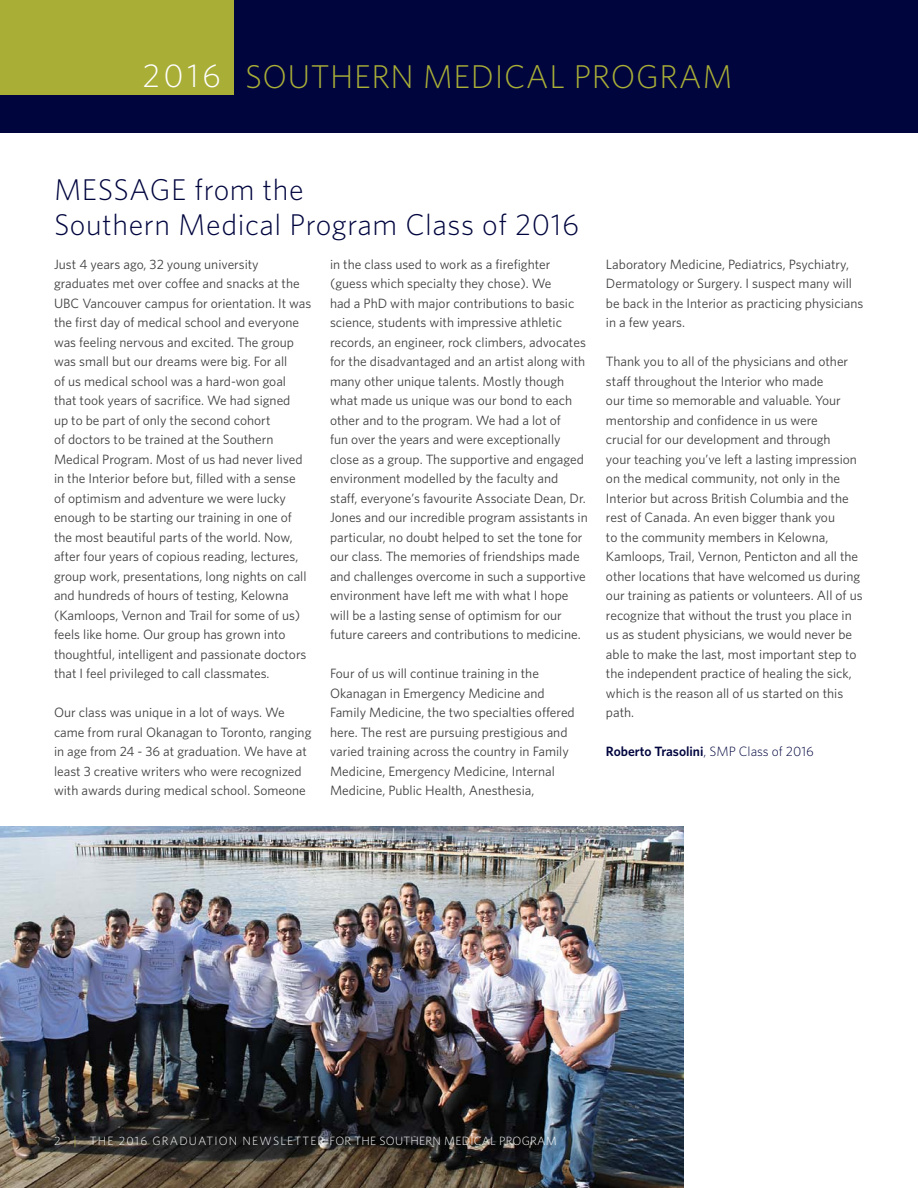
<style>
.page{position:relative;width:918px;height:1188px;background:#fff}
.page>*{position:absolute;margin:0;border:0;box-sizing:border-box;transform-origin:0 0}
.t1{font:300 33px "Whitney";letter-spacing:.02em;color:#a9ae37}
.t2{font:300 30px/34.5px "Whitney";letter-spacing:.02em;color:#00053e}
.t3{font:13.5px/19.5px "Whitney";color:#414042}
.t4{font:600 13.5px "Whitney";color:#00053e}
.t5{font:300 12px "Whitney";letter-spacing:.02em;color:#fff}
.s1{color:#fff}
.s2{font-weight:300}
.s3{color:#a9ae37}
</style>
<div class="page">
<img style="left:0;top:826px;width:684px;height:362px">
<div style="left:0;top:0;width:918px;height:133px;background:#00053e"></div>
<div style="left:0;top:0;width:234px;height:95px;background:#a9ae37"></div>
<h1 class="t1" style="left:143px;top:55px;width:591px"><span class="s1">2016</span> SOUTHERN MEDICAL PROGRAM</h1>
<h2 class="t2" style="left:54px;top:171px;width:527px">MESSAGE from the<br>Southern Medical Program Class of 2016</h2>
<p class="t3" style="left:54px;top:254px;width:259px">Just 4 years ago, 32 young university graduates met over coffee and snacks at the UBC Vancouver campus for orientation. It was the first day of medical school and everyone was feeling nervous and excited. The group was small but our dreams were big. For all<br>of us medical school was a hard-won goal that took years of sacrifice. We had signed<br>up to be part of only the second cohort<br>of doctors to be trained at the Southern Medical Program. Most of us had never lived in the Interior before but, filled with a sense<br>of optimism and adventure we were lucky enough to be starting our training in one of the most beautiful parts of the world. Now, after four years of copious reading, lectures, group work, presentations, long nights on call and hundreds of hours of testing, Kelowna (Kamloops, Vernon and Trail for some of us) feels like home. Our group has grown into thoughtful, intelligent and passionate doctors that I feel privileged to call classmates.</p>
<p class="t3" style="left:54px;top:703px;width:259px">Our class was unique in a lot of ways. We came from rural Okanagan to Toronto, ranging in age from 24 - 36 at graduation. We have at least 3 creative writers who were recognized with awards during medical school. Someone</p>
<p class="t3" style="left:330px;top:254px;width:259px">in the class used to work as a firefighter (guess which specialty they chose). We<br>had a PhD with major contributions to basic science, students with impressive athletic records, an engineer, rock climbers, advocates for the disadvantaged and an artist along with many other unique talents. Mostly though what made us unique was our bond to each other and to the program. We had a lot of<br>fun over the years and were exceptionally close as a group. The supportive and engaged environment modelled by the faculty and staff, everyone’s favourite Associate Dean, Dr.<br>Jones and our incredible program assistants in particular, no doubt helped to set the tone for our class. The memories of friendships made and challenges overcome in such a supportive environment have left me with what I hope will be a lasting sense of optimism for our future careers and contributions to medicine.</p>
<p class="t3" style="left:330px;top:664px;width:246px">Four of us will continue training in the Okanagan in Emergency Medicine and Family Medicine, the two specialties offered here. The rest are pursuing prestigious and varied training across the country in Family Medicine, Emergency Medicine, Internal Medicine, Public Health, Anesthesia,</p>
<p class="t3" style="left:606px;top:254px;width:259px">Laboratory Medicine, Pediatrics, Psychiatry, Dermatology or Surgery. I suspect many will be back in the Interior as practicing physicians in a few years.</p>
<p class="t3" style="left:606px;top:351px;width:258px">Thank you to all of the physicians and other staff throughout the Interior who made<br>our time so memorable and valuable. Your mentorship and confidence in us were<br>crucial for our development and through<br>your teaching you’ve left a lasting impression on the medical community, not only in the Interior but across British Columbia and the rest of Canada. An even bigger thank you<br>to the community members in Kelowna, Kamloops, Trail, Vernon, Penticton and all the other locations that have welcomed us during our training as patients or volunteers. All of us recognize that without the trust you place in us as student physicians, we would never be able to make the last, most important step to the independent practice of healing the sick, which is the reason all of us started on this path.</p>
<p class="t4" style="left:606px;top:742px;width:209px">Roberto Trasolini<span class="s2">, SMP Class of 2016</span></p>
<p class="t5" style="left:54px;top:1132px;width:504px">2 <span class="s3">|</span> THE 2016 GRADUATION NEWSLETTER FOR THE SOUTHERN MEDICAL PROGRAM</p>
</div>
